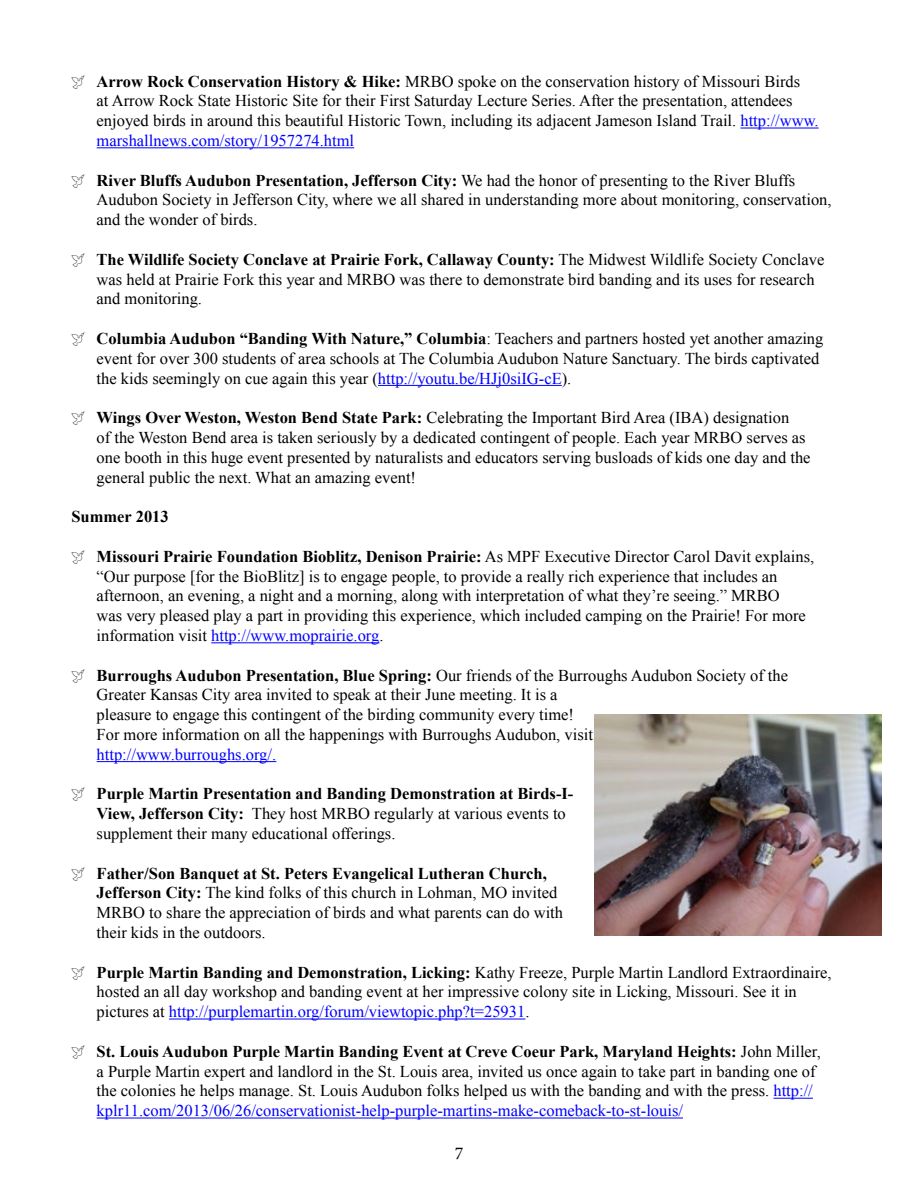
<style>
.page{position:relative;width:918px;height:1188px;background:#fff}
.page>*{position:absolute;margin:0;border:0;box-sizing:border-box;transform-origin:0 0}
.t1{font:18px "Minion Pro";color:#000}
.t2{font:16.5px/19.8px "Times New Roman";color:#000}
.t3{font:16.5px "Times New Roman";color:#00f}
.t4{font:700 16.5px "Times New Roman";color:#000}
.s1{font-weight:700}
.s2{color:#00f}
</style>
<div class="page">
<hr style="left:740px;top:128px;width:79px;height:1px;background:#00f">
<hr style="left:97px;top:147px;width:257px;height:1px;background:#00f">
<hr style="left:378px;top:385px;width:184px;height:1px;background:#00f">
<hr style="left:211px;top:642px;width:168px;height:1px;background:#00f">
<hr style="left:97px;top:761px;width:179px;height:1px;background:#00f">
<hr style="left:169px;top:1019px;width:356px;height:1px;background:#00f">
<hr style="left:774px;top:1098px;width:39px;height:1px;background:#00f">
<hr style="left:97px;top:1118px;width:586px;height:1px;background:#00f">
<img style="left:594px;top:715px;width:288px;height:221px">
<p class="t2" style="left:97px;top:71px;width:724px"><span class="s1">Arrow Rock Conservation History &amp; Hike:</span> MRBO spoke on the conservation history of Missouri Birds<br>at Arrow Rock State Historic Site for their First Saturday Lecture Series. After the presentation, attendees enjoyed birds in around this beautiful Historic Town, including its adjacent Jameson Island Trail. <span class="s2">http://www. marshallnews.com/story/1957274.html</span></p>
<p class="t2" style="left:97px;top:170px;width:737px"><span class="s1">River Bluffs Audubon Presentation, Jefferson City:</span> We had the honor of presenting to the River Bluffs<br>Audubon Society in Jefferson City, where we all shared in understanding more about monitoring, conservation, and the wonder of birds.</p>
<p class="t2" style="left:97px;top:249px;width:729px"><span class="s1">The Wildlife Society Conclave at Prairie Fork, Callaway County:</span> The Midwest Wildlife Society Conclave was held at Prairie Fork this year and MRBO was there to demonstrate bird banding and its uses for research and monitoring.</p>
<p class="t2" style="left:97px;top:328px;width:728px"><span class="s1">Columbia Audubon “Banding With Nature,” Columbia</span>: Teachers and partners hosted yet another amazing event for over 300 students of area schools at The Columbia Audubon Nature Sanctuary. The birds captivated the kids seemingly on cue again this year (<span class="s2">http://youtu.be/HJj0siIG-cE</span>).</p>
<p class="t2" style="left:97px;top:408px;width:715px"><span class="s1">Wings Over Weston, Weston Bend State Park:</span> Celebrating the Important Bird Area (IBA) designation<br>of the Weston Bend area is taken seriously by a dedicated contingent of people. Each year MRBO serves as one booth in this huge event presented by naturalists and educators serving busloads of kids one day and the general public the next. What an amazing event!</p>
<p class="t4" style="left:71px;top:505px;width:99px">Summer 2013</p>
<p class="t2" style="left:97px;top:546px;width:719px"><span class="s1">Missouri Prairie Foundation Bioblitz, Denison Prairie:</span> As MPF Executive Director Carol Davit explains, “Our purpose [for the BioBlitz] is to engage people, to provide a really rich experience that includes an afternoon, an evening, a night and a morning, along with interpretation of what they’re seeing.” MRBO<br>was very pleased play a part in providing this experience, which included camping on the Prairie! For more information visit <span class="s2">http://www.moprairie.org</span>.</p>
<p class="t2" style="left:97px;top:665px;width:693px"><span class="s1">Burroughs Audubon Presentation, Blue Spring:</span> Our friends of the Burroughs Audubon Society of the Greater Kansas City area invited to speak at their June meeting. It is a<br>pleasure to engage this contingent of the birding community every time!<br>For more information on all the happenings with Burroughs Audubon, visit</p>
<p class="t3" style="left:97px;top:743px;width:181px">http://www.burroughs.org/.</p>
<p class="t2" style="left:97px;top:784px;width:478px"><span class="s1">Purple Martin Presentation and Banding Demonstration at Birds-I-<br>View, Jefferson City:</span> They host MRBO regularly at various events to supplement their many educational offerings.</p>
<p class="t2" style="left:97px;top:863px;width:468px"><span class="s1">Father/Son Banquet at St. Peters Evangelical Lutheran Church, Jefferson City:</span> The kind folks of this church in Lohman, MO invited MRBO to share the appreciation of birds and what parents can do with their kids in the outdoors.</p>
<p class="t2" style="left:97px;top:962px;width:737px"><span class="s1">Purple Martin Banding and Demonstration, Licking:</span> Kathy Freeze, Purple Martin Landlord Extraordinaire, hosted an all day workshop and banding event at her impressive colony site in Licking, Missouri. See it in pictures at <span class="s2">http://purplemartin.org/forum/viewtopic.php?t=25931</span>.</p>
<p class="t2" style="left:97px;top:1041px;width:726px"><span class="s1">St. Louis Audubon Purple Martin Banding Event at Creve Coeur Park, Maryland Heights:</span> John Miller, a Purple Martin expert and landlord in the St. Louis area, invited us once again to take part in banding one of the colonies he helps manage. St. Louis Audubon folks helped us with the banding and with the press. <span class="s2">http:// kplr11.com/2013/06/26/conservationist-help-purple-martins-make-comeback-to-st-louis/</span></p>
<p class="t1" style="left:455px;top:1141px;width:10px">7</p>
</div>
